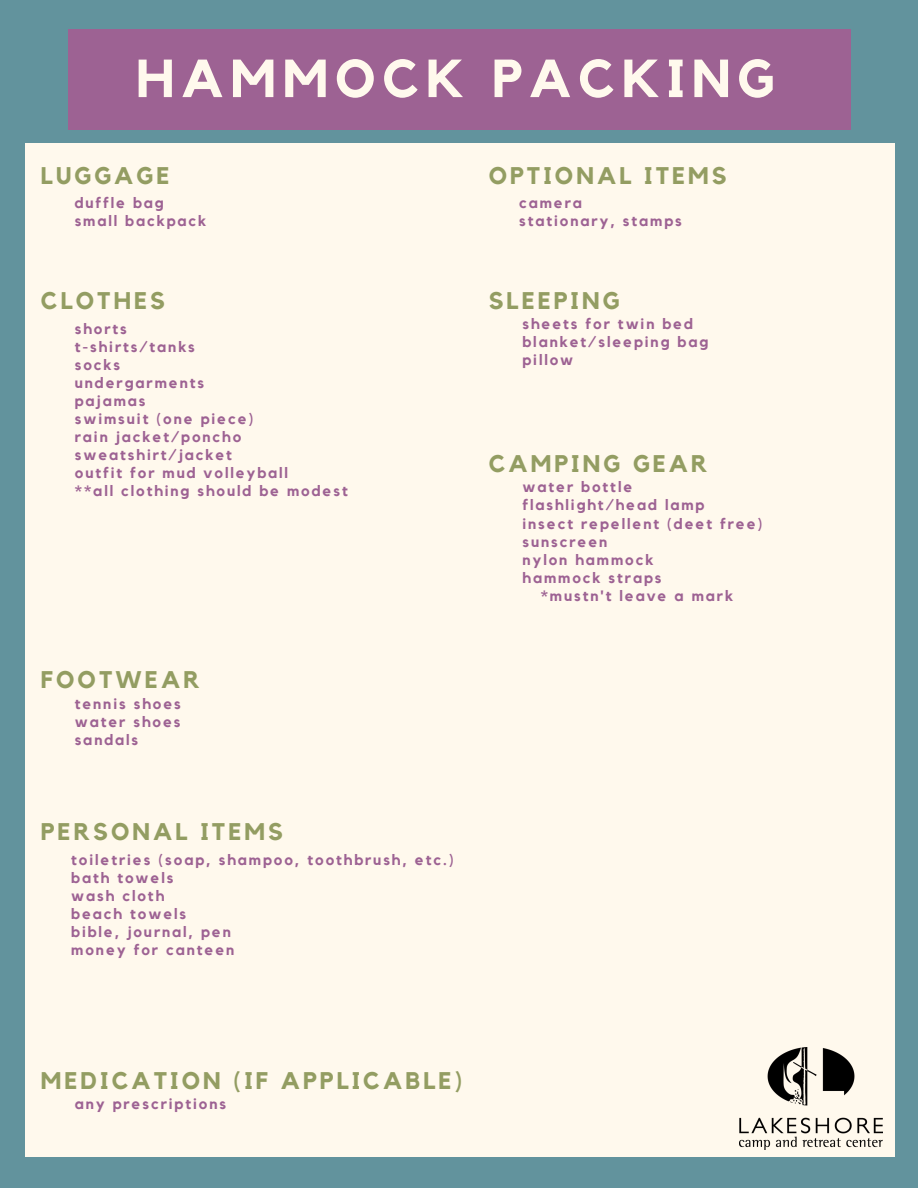
<style>
.page{position:relative;width:918px;height:1188px;background:#62939d}
.page>*{position:absolute;margin:0;border:0;box-sizing:border-box;transform-origin:0 0}
.t1{font:700 52.95px "Kollektif";letter-spacing:.13em;color:#fff9ed}
.t2{font:700 24px "Kollektif";letter-spacing:.13em;color:#939d62}
.t3{font:700 15px/18px "Kollektif";letter-spacing:.13em;color:#9d6293}
</style>
<div class="page">
<div style="left:68px;top:30px;width:783px;height:100px;background:#9d6293"></div>
<div style="left:25px;top:144px;width:870px;height:1013px;background:#fff9ed"></div>
<img style="left:740px;top:1047px;width:143px;height:103px">
<h1 class="t1" style="left:136px;top:54px;width:640px">HAMMOCK PACKING</h1>
<h2 class="t2" style="left:41px;top:165px;width:130px">LUGGAGE</h2>
<p class="t3" style="left:75px;top:194px;width:133px">duffle bag small backpack</p>
<h2 class="t2" style="left:41px;top:289px;width:126px">CLOTHES</h2>
<p class="t3" style="left:75px;top:320px;width:274px">shorts<br>t-shirts/tanks<br>socks<br>undergarments<br>pajamas<br>swimsuit (one piece)<br>rain jacket/poncho sweatshirt/jacket<br>outfit for mud volleyball<br>**all clothing should be modest</p>
<h2 class="t2" style="left:41px;top:669px;width:160px">FOOTWEAR</h2>
<p class="t3" style="left:75px;top:695px;width:108px;text-align:justify">tennis shoes water shoes sandals</p>
<h2 class="t2" style="left:41px;top:820px;width:244px">PERSONAL ITEMS</h2>
<p class="t3" style="left:71px;top:851px;width:384px">toiletries (soap, shampoo, toothbrush, etc.) bath towels<br>wash cloth<br>beach towels<br>bible, journal, pen<br>money for canteen</p>
<h2 class="t2" style="left:489px;top:165px;width:240px">OPTIONAL ITEMS</h2>
<p class="t3" style="left:519px;top:194px;width:164px">camera<br>stationary, stamps</p>
<h2 class="t2" style="left:489px;top:289px;width:132px">SLEEPING</h2>
<p class="t3" style="left:523px;top:316px;width:187px">sheets for twin bed blanket/sleeping bag pillow</p>
<h2 class="t2" style="left:489px;top:453px;width:221px">CAMPING GEAR</h2>
<p class="t3" style="left:523px;top:479px;width:111px">water bottle</p>
<p class="t3" style="left:523px;top:497px;width:183px">flashlight/head lamp</p>
<p class="t3" style="left:523px;top:515px;width:241px">insect repellent (deet free)</p>
<p class="t3" style="left:523px;top:533px;width:86px">sunscreen</p>
<p class="t3" style="left:523px;top:551px;width:132px">nylon hammock</p>
<p class="t3" style="left:523px;top:569px;width:140px">hammock straps</p>
<p class="t3" style="left:541px;top:587px;width:194px">*mustn't leave a mark</p>
<h2 class="t2" style="left:41px;top:1069px;width:423px">MEDICATION (IF APPLICABLE)</h2>
<p class="t3" style="left:75px;top:1095px;width:153px">any prescriptions</p>
</div>
